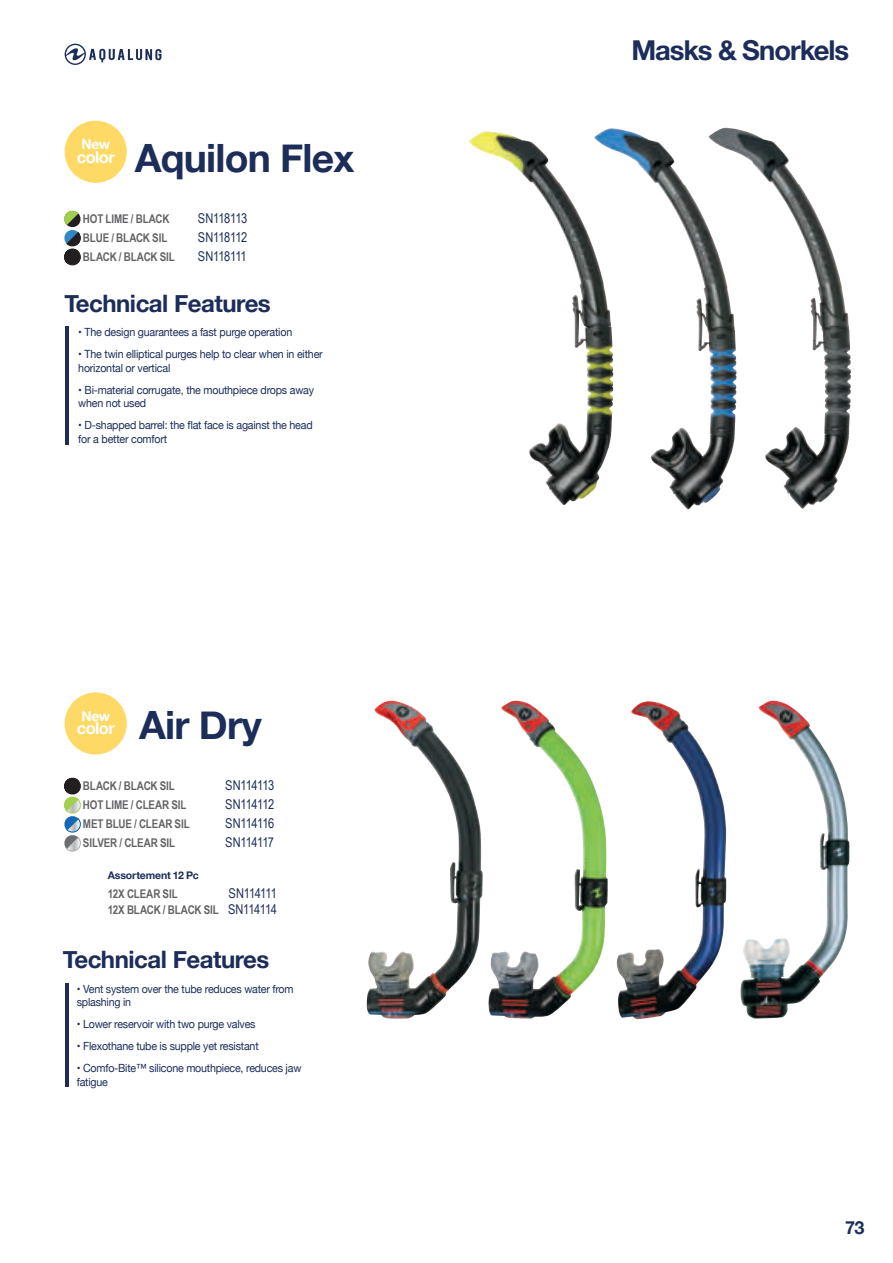
<style>
.page{position:relative;width:893px;height:1263px;background:#fff}
.page>*{position:absolute;margin:0;border:0;box-sizing:border-box;transform-origin:0 0}
.t1{font:700 39px "Helvetica Neue";letter-spacing:-.02em;color:#1c2d5a}
.t2{font:700 27.45px "Helvetica Neue";letter-spacing:-.04em;color:#1c2d5a}
.t3{font:700 24px "Helvetica Neue";letter-spacing:-.02em;color:#1c2d5a}
.t4{font:700 18px "Helvetica Neue";color:#1c2d5a}
.t5{font:700 16.5px "Helvetica Neue";letter-spacing:-.035em;color:#fff}
.t6{font:700 13.95px "Helvetica Neue";letter-spacing:-.03em;color:#fff}
.t7{font:13.5px "Arial Narrow";letter-spacing:-.03em;color:#1c2d5a}
.t8{font:13.5px "Arial Narrow";letter-spacing:-.05em;color:#1c2d5a}
.t9{font:700 12px "Arial Narrow";letter-spacing:-.01em;color:#636366}
.t10{font:11.25px/13.5px "Helvetica Neue";letter-spacing:-.02em;color:#1c2d5a;scale:.95 1}
.t11{font:700 10.5px "Helvetica Neue";letter-spacing:-.015em;color:#1c2d5a}
.s1{font-weight:400;font-size:13.5px;color:#1c2d5a}
</style>
<div class="page">
<hr style="left:65px;top:326px;width:4px;height:119px;background:#1c2d5a">
<hr style="left:65px;top:983px;width:4px;height:104px;background:#1c2d5a">
<svg style="left:64px;top:210px;width:17px;height:56px"></svg>
<svg style="left:64px;top:777px;width:17px;height:75px"></svg>
<img style="left:469px;top:132px;width:122px;height:320px">
<img style="left:594px;top:129px;width:120px;height:327px">
<img style="left:709px;top:128px;width:120px;height:327px">
<img style="left:488px;top:701px;width:120px;height:318px">
<img style="left:740px;top:701px;width:110px;height:318px">
<img style="left:616px;top:701px;width:111px;height:318px">
<img style="left:366px;top:701px;width:117px;height:318px">
<div style="left:65px;top:121px;width:62px;height:62px;background:#fed965;border-radius:50%"></div>
<div style="left:65px;top:692px;width:62px;height:62px;background:#fed965;border-radius:50%"></div>
<svg style="left:65px;top:44px;width:96px;height:21px"></svg>
<p class="t6" style="left:81px;top:139px;width:30px">New</p>
<h3 class="t5" style="left:77px;top:150px;width:40px">color</h3>
<h1 class="t1" style="left:135px;top:143px;width:221px">Aquilon Flex</h1>
<p class="t9" style="left:83px;top:211px;width:88px">HOT LIME / BLACK</p>
<p class="t7" style="left:198px;top:210px;width:51px">SN118113</p>
<p class="t9" style="left:83px;top:230px;width:86px">BLUE / BLACK SIL</p>
<p class="t7" style="left:198px;top:229px;width:51px">SN118112</p>
<p class="t9" style="left:83px;top:249px;width:93px">BLACK / BLACK SIL</p>
<p class="t7" style="left:198px;top:248px;width:50px">SN118111</p>
<h3 class="t3" style="left:64px;top:294px;width:208px">Technical Features</h3>
<p class="t10" style="left:78px;top:326px;width:227px">• The design guarantees a fast purge operation</p>
<p class="t10" style="left:78px;top:348px;width:259px">• The twin elliptical purges help to clear when in either horizontal or vertical</p>
<p class="t10" style="left:78px;top:384px;width:250px">• Bi-material corrugate, the mouthpiece drops away when not used</p>
<p class="t10" style="left:78px;top:419px;width:248px">• D-shapped barrel: the flat face is against the head for a better comfort</p>
<p class="t6" style="left:81px;top:710px;width:30px">New</p>
<h3 class="t5" style="left:77px;top:722px;width:40px">color</h3>
<h1 class="t1" style="left:139px;top:710px;width:124px">Air Dry</h1>
<p class="t9" style="left:83px;top:779px;width:93px">BLACK / BLACK SIL</p>
<p class="t7" style="left:225px;top:777px;width:50px">SN114113</p>
<p class="t9" style="left:83px;top:798px;width:105px">HOT LIME / CLEAR SIL</p>
<p class="t7" style="left:225px;top:796px;width:50px">SN114112</p>
<p class="t9" style="left:83px;top:817px;width:108px">MET BLUE / CLEAR SIL</p>
<p class="t7" style="left:225px;top:815px;width:51px">SN114116</p>
<p class="t9" style="left:83px;top:836px;width:94px">SILVER / CLEAR SIL</p>
<p class="t7" style="left:225px;top:834px;width:50px">SN114117</p>
<p class="t11" style="left:108px;top:871px;width:92px">Assortement 12 Pc</p>
<p class="t9" style="left:108px;top:886px;width:71px">12X CLEAR SIL</p>
<p class="t8" style="left:229px;top:885px;width:50px">SN114111</p>
<p class="t9" style="left:108px;top:903px;width:171px">12X BLACK / BLACK SIL <span class="s1">SN114114</span></p>
<h3 class="t3" style="left:63px;top:951px;width:208px">Technical Features</h3>
<p class="t10" style="left:77px;top:982px;width:230px">• Vent system over the tube reduces water from splashing in</p>
<p class="t10" style="left:77px;top:1018px;width:190px">• Lower reservoir with two purge valves</p>
<p class="t10" style="left:77px;top:1040px;width:193px">• Flexothane tube is supple yet resistant</p>
<p class="t10" style="left:77px;top:1062px;width:238px">• Comfo-Bite™ silicone mouthpiece, reduces jaw fatigue</p>
<h2 class="t2" style="left:631px;top:34px;width:219px">Masks &amp; Snorkels</h2>
<h3 class="t4" style="left:845px;top:1221px;width:21px">73</h3>
</div>
